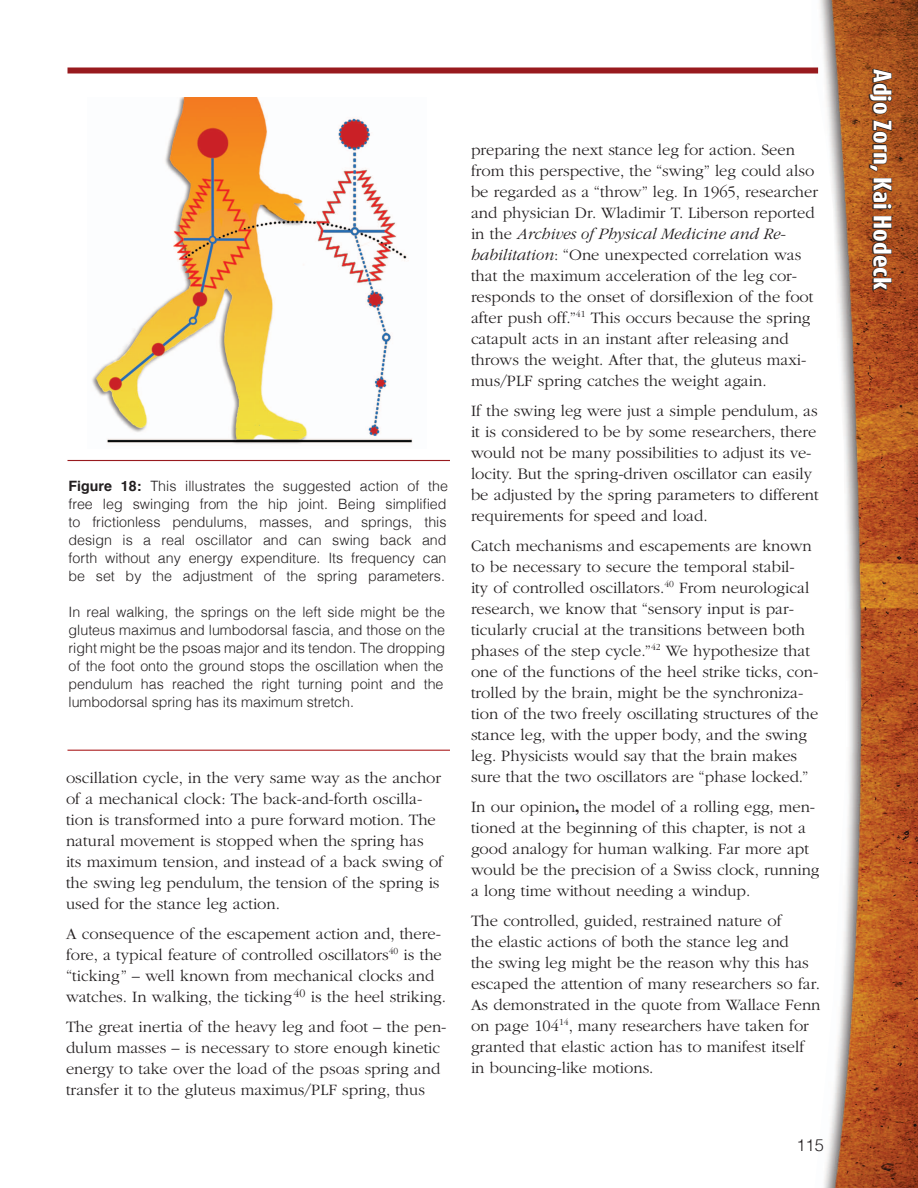
<style>
.page{position:relative;width:918px;height:1188px;background:#fff}
.page>*{position:absolute;margin:0;border:0;box-sizing:border-box;transform-origin:0 0}
.t1{font:800 21px "Dax Compact";color:#fff;scale:1.25 1}
.Body{font:300 16.5px/21px "ITC Garamond Std";color:#231f20}
.t2{font:300 16.5px "Helvetica";color:#231f20}
.t3{font:300 14.25px/18px "Helvetica";color:#231f20;text-align:justify}
.s1{font-weight:700}
.s2{font-style:italic}
.s3{font-family:"Times New Roman";font-weight:700}
</style>
<div class="page">
<img style="left:812px;top:0;width:106px;height:1188px">
<div style="left:68px;top:68px;width:750px;height:6px;background:#981a1e"></div>
<div style="left:869px;top:69px;width:23px;height:223px;background:#231f20;opacity:.86"></div>
<svg style="left:869px;top:68px;width:23px;height:104px;background:#6e3e1f"></svg>
<svg style="left:873px;top:178px;width:19px;height:32px"></svg>
<svg style="left:873px;top:216px;width:19px;height:75px"></svg>
<img style="left:92px;top:98px;width:321px;height:346px">
<hr style="left:68px;top:460px;width:382px;height:1px;background:#981a1e">
<hr style="left:68px;top:750px;width:382px;height:1px;background:#ac1d20">
<p class="t3" style="left:69px;top:477px;width:381px"><span class="s1">Figure 18:</span> This illustrates the suggested action of the free leg swinging from the hip joint. Being simplified to frictionless pendulums, masses, and springs, this design is a real oscillator and can swing back and forth without any energy expenditure. Its frequency can be set by the adjustment of the spring parameters.</p>
<p class="t3" style="left:69px;top:603px;width:378px">In real walking, the springs on the left side might be the gluteus maximus and lumbodorsal fascia, and those on the right might be the psoas major and its tendon. The dropping of the foot onto the ground stops the oscillation when the pendulum has reached the right turning point and the lumbodorsal spring has its maximum stretch.</p>
<p class="Body" style="left:66px;top:767px;width:379px">oscillation cycle, in the very same way as the anchor of a mechanical clock: The back-and-forth oscilla&shy;tion is transformed into a pure forward motion. The natural movement is stopped when the spring has its maximum tension, and instead of a back swing of the swing leg pendulum, the tension of the spring is used for the stance leg action.</p>
<p class="Body" style="left:66px;top:923px;width:382px">A consequence of the escapement action and, there&shy;fore, a typical feature of controlled oscillators<sup>40</sup> is the “ticking” – well known from mechanical clocks and watches. In walking, the ticking<sup>40</sup> is the heel striking.</p>
<p class="Body" style="left:66px;top:1016px;width:382px">The great inertia of the heavy leg and foot – the pen&shy;dulum masses – is necessary to store enough kinetic energy to take over the load of the psoas spring and transfer it to the gluteus maximus/PLF spring, thus</p>
<p class="Body" style="left:471px;top:139px;width:349px">preparing the next stance leg for action. Seen from this perspective, the “swing” leg could also be regarded as a “throw” leg. In 1965, researcher and physician Dr. Wladimir T. Liberson reported in the <span class="s2">Archives of Physical Medicine and Re&shy;habilitation</span>: “One unexpected correlation was that the maximum acceleration of the leg cor&shy;responds to the onset of dorsiflexion of the foot after push off.”<sup>41</sup> This occurs because the spring catapult acts in an instant after releasing and throws the weight. After that, the gluteus maxi&shy;mus/PLF spring catches the weight again.</p>
<p class="Body" style="left:471px;top:400px;width:349px">If the swing leg were just a simple pendulum, as it is considered to be by some researchers, there would not be many possibilities to adjust its ve&shy;locity. But the spring-driven oscillator can easily be adjusted by the spring parameters to different requirements for speed and load.</p>
<p class="Body" style="left:471px;top:535px;width:349px">Catch mechanisms and escapements are known to be necessary to secure the temporal stabil-<br>ity of controlled oscillators.<sup>40</sup> From neurological research, we know that “sensory input is par&shy;ticularly crucial at the transitions between both phases of the step cycle.”<sup>42</sup> We hypothesize that one of the functions of the heel strike ticks, con&shy;trolled by the brain, might be the synchroniza&shy;tion of the two freely oscillating structures of the stance leg, with the upper body, and the swing leg. Physicists would say that the brain makes sure that the two oscillators are “phase locked.”</p>
<p class="Body" style="left:471px;top:796px;width:350px">In our opinion<span class="s3">,</span> the model of a rolling egg, men&shy;tioned at the beginning of this chapter, is not a good analogy for human walking. Far more apt would be the precision of a Swiss clock, running a long time without needing a windup.</p>
<p class="Body" style="left:471px;top:910px;width:351px">The controlled, guided, restrained nature of<br>the elastic actions of both the stance leg and<br>the swing leg might be the reason why this has escaped the attention of many researchers so far.<br>As demonstrated in the quote from Wallace Fenn on page 104<sup>14</sup>, many researchers have taken for granted that elastic action has to manifest itself in bouncing-like motions.</p>
<p class="t2" style="left:796px;top:1135px;width:29px">115</p>
<p class="t1" style="left:896px;top:69px;width:178px;rotate:90deg">Adjo Zorn, Kai Hodeck</p>
</div>
